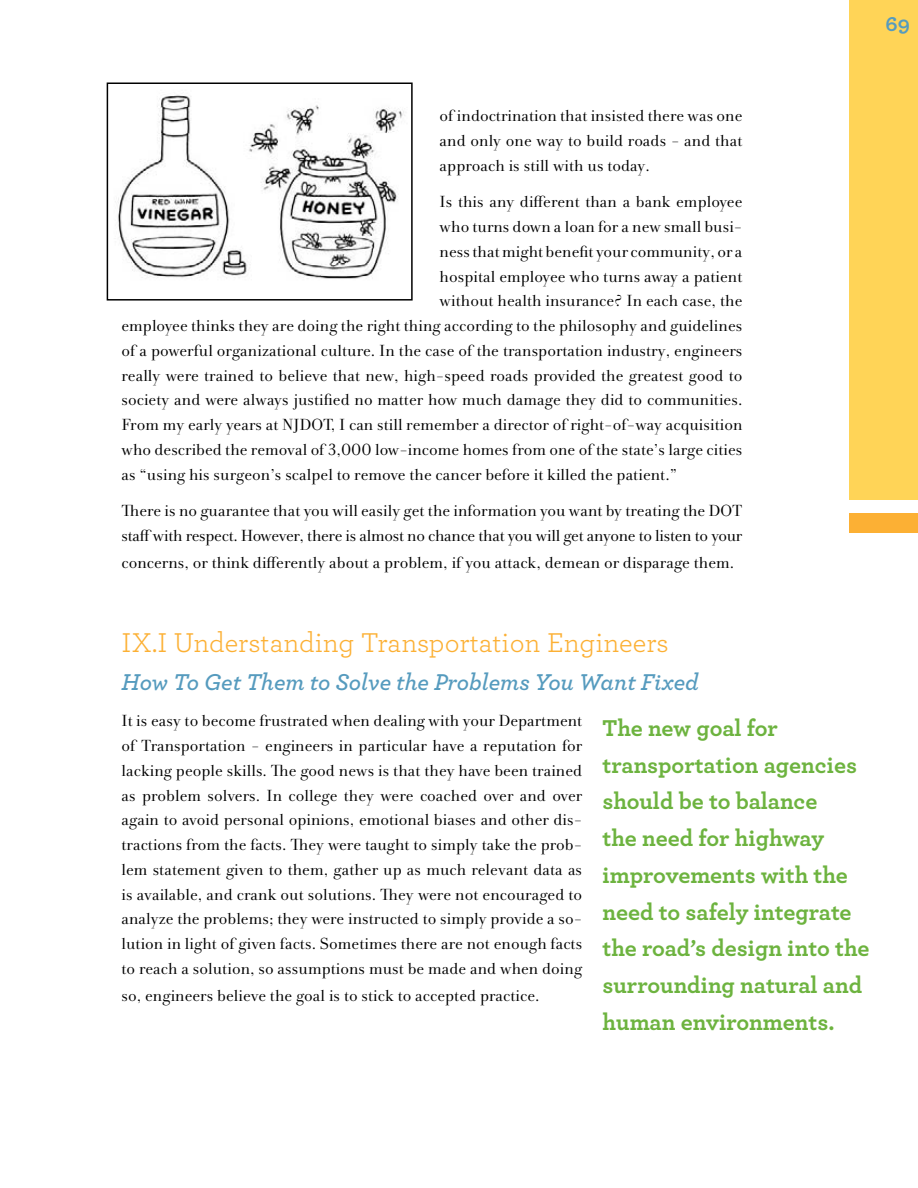
<style>
.page{position:relative;width:918px;height:1188px;background:#fff}
.page>*{position:absolute;margin:0;border:0;box-sizing:border-box;transform-origin:0 0}
.t1{font:28.5px "Archer";color:#fcb034}
.t2{font:700 24px/36.8px "Archer";color:#6db33f}
.t3{font:italic 600 24px "Archer";color:#569bbe}
.t4{font:700 21.6px "Archer";color:#569bbe}
.t5{font:16.5px/24.8px "Andrade Pro";color:#000;text-align:justify}
.t6{font:16.5px/24.8px "Andrade Pro";letter-spacing:-.02em;color:#000}
</style>
<div class="page">
<div style="left:849px;top:0;width:69px;height:500px;background:#ffd457"></div>
<div style="left:849px;top:513px;width:69px;height:20px;background:#fcb034"></div>
<img style="left:115px;top:95px;width:290px;height:184px">
<div style="left:107px;top:82px;width:306px;height:219px;border:2px solid #000"></div>
<p class="t4" style="left:886px;top:7px;width:26px">69</p>
<p class="t5" style="left:440px;top:104px;width:304px">of indoctrination that insisted there was one and only one way to build roads - and that approach is still with us today.</p>
<p class="t5" style="left:440px;top:190px;width:304px">Is this any different than a bank employee</p>
<p class="t5" style="left:440px;top:215px;width:304px">who turns down a loan for a new small busi-</p>
<p class="t5" style="left:440px;top:239px;width:304px">ness that might benefit your community, or a</p>
<p class="t5" style="left:440px;top:264px;width:304px">hospital employee who turns away a patient</p>
<p class="t5" style="left:440px;top:289px;width:304px">without health insurance? In each case, the</p>
<p class="t5" style="left:121px;top:314px;width:622px">employee thinks they are doing the right thing according to the philosophy and guidelines</p>
<p class="t5" style="left:121px;top:338px;width:623px">of a powerful organizational culture. In the case of the transportation industry, engineers</p>
<p class="t5" style="left:121px;top:363px;width:622px">really were trained to believe that new, high-speed roads provided the greatest good to</p>
<p class="t5" style="left:121px;top:388px;width:622px">society and were always justified no matter how much damage they did to communities.</p>
<p class="t5" style="left:121px;top:413px;width:623px">From my early years at NJDOT, I can still remember a director of right-of-way acquisition</p>
<p class="t5" style="left:121px;top:437px;width:623px">who described the removal of 3,000 low-income homes from one of the state’s large cities</p>
<p class="t5" style="left:121px;top:462px;width:557px">as “using his surgeon’s scalpel to remove the cancer before it killed the patient.”</p>
<p class="t6" style="left:121px;top:499px;width:623px">There is no guarantee that you will easily get the information you want by treating the DOT staff with respect. However, there is almost no chance that you will get anyone to listen to your</p>
<p class="t5" style="left:121px;top:551px;width:614px">concerns, or think differently about a problem, if you attack, demean or disparage them.</p>
<p class="t1" style="left:122px;top:623px;width:549px">IX.I Understanding Transportation Engineers</p>
<p class="t3" style="left:122px;top:664px;width:579px">How To Get Them to Solve the Problems You Want Fixed</p>
<p class="t5" style="left:122px;top:709px;width:462px">It is easy to become frustrated when dealing with your Department of Transportation - engineers in particular have a reputation for lacking people skills. The good news is that they have been trained as problem solvers. In college they were coached over and over again to avoid personal opinions, emotional biases and other dis&shy;tractions from the facts. They were taught to simply take the prob&shy;lem statement given to them, gather up as much relevant data as is available, and crank out solutions. They were not encouraged to analyze the problems; they were instructed to simply provide a so&shy;lution in light of given facts. Sometimes there are not enough facts to reach a solution, so assumptions must be made and when doing</p>
<p class="t5" style="left:122px;top:983px;width:420px">so, engineers believe the goal is to stick to accepted practice.</p>
<p class="t2" style="left:603px;top:708px;width:268px">The new goal for transportation agencies should be to balance<br>the need for highway improvements with the need to safely integrate the road’s design into the surrounding natural and human environments.</p>
</div>
